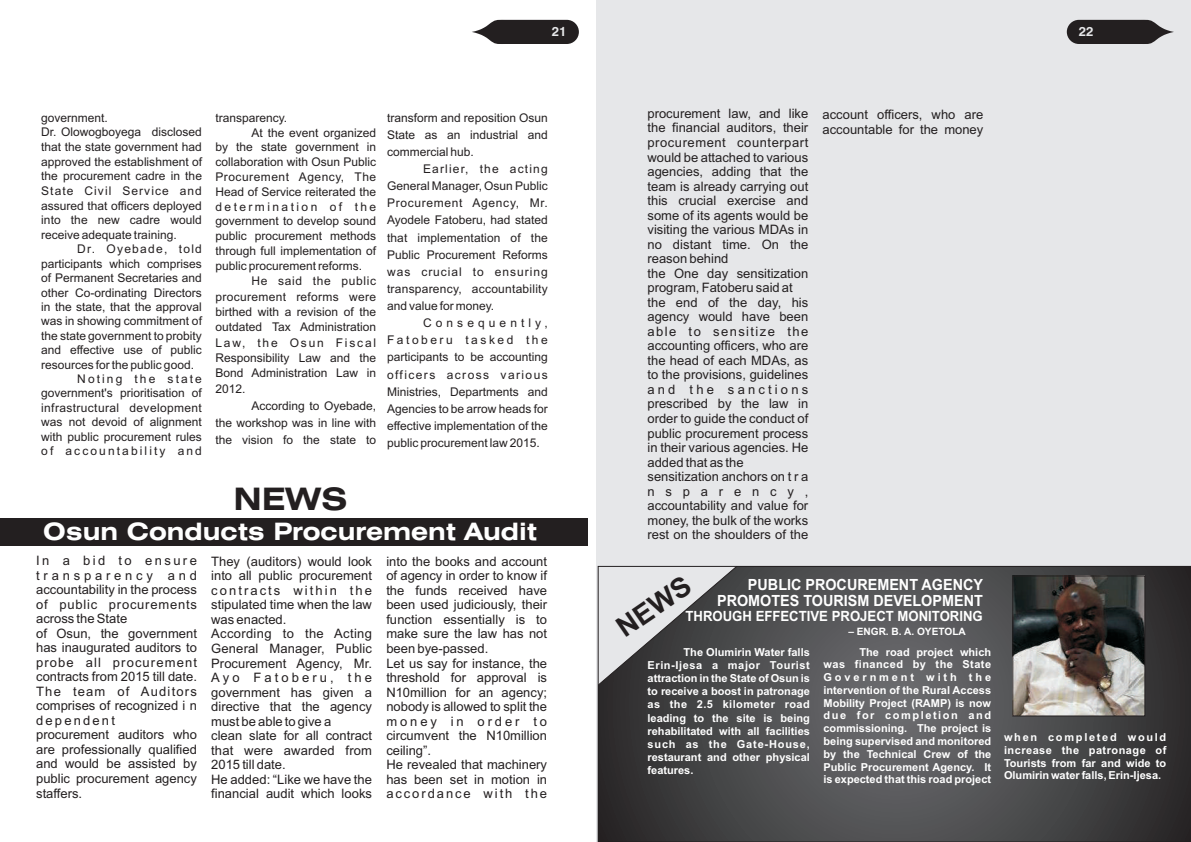
<style>
.page{position:relative;width:1191px;height:842px;background:#fff}
.page>*{position:absolute;margin:0;border:0;box-sizing:border-box;transform-origin:0 0}
.t1{font:700 expanded 31px "Swiss 721 BT";color:#231f20}
.t2{font:700 expanded 24px "Swiss 721 BT";color:#fff}
.t3{font:700 15.4px/16.2px "Arial";color:#fff;text-align:right;scale:.93 1}
.t4{font:700 14.1px "Arial";color:#fff;scale:.93 1}
.t5{font:13px/14.5px "Arial";color:#231f20}
.t6{font:700 13px "Swiss 721 BT";color:#e6e7e9}
.t7{font:12px/17.1px "Arial";color:#231f20;text-align:justify}
.t8{font:12px "Arial";letter-spacing:.175em;color:#231f20}
.t9{font:12px "Arial";letter-spacing:.03em;color:#231f20}
.t10{font:12px "Arial";letter-spacing:.025em;color:#231f20}
.t11{font:12px "Arial";letter-spacing:.04em;color:#231f20}
.t12{font:12px "Arial";letter-spacing:.205em;color:#231f20}
.t13{font:12px "Arial";letter-spacing:.155em;color:#231f20}
.t14{font:12px "Arial";letter-spacing:.105em;color:#231f20}
.t15{font:12px "Arial";letter-spacing:.055em;color:#231f20}
.t16{font:700 11px/12.8px "Arial";color:#fff;text-align:justify}
.t17{font:700 10.1px "Arial";color:#fff}
</style>
<div class="page">
<div style="left:595px;top:0;width:596px;height:842px;background:#e6e7e9"></div>
<svg style="left:1066px;top:19px;width:108px;height:25px"></svg>
<svg style="left:598px;top:566px;width:593px;height:276px;background:#4b4b4d"></svg>
<img style="left:1014px;top:578px;width:129px;height:136px">
<div style="left:1012px;top:576px;width:133px;height:140px;border:1px solid #231f20"></div>
<svg style="left:472px;top:19px;width:107px;height:25px;background:#4b4849"></svg>
<div style="left:0;top:518px;width:587px;height:27px;background:#231f20"></div>
<svg style="left:598px;top:566px;width:139px;height:120px"></svg>
<p class="t6" style="left:552px;top:26px;width:16px">21</p>
<p class="t6" style="left:1078px;top:26px;width:16px">22</p>
<p class="t7" style="left:41px;top:111px;width:162px;line-height:14.7px;text-align:left">government.<br>Dr. Olowogboyega disclosed that the state government had approved the establishment of the procurement cadre in the<br>State Civil Service and assured that officers deployed into the new cadre would receive adequate training.</p>
<p class="t14" style="left:77px;top:245px;width:126px">Dr. Oyebade, told</p>
<p class="t7" style="left:41px;top:256px;width:162px">participants which comprises</p>
<p class="t7" style="left:41px;top:271px;width:162px">of Permanent Secretaries and</p>
<p class="t7" style="left:41px;top:285px;width:162px">other Co-ordinating Directors</p>
<p class="t7" style="left:41px;top:299px;width:162px">in the state, that the approval</p>
<p class="t7" style="left:41px;top:314px;width:162px">was in showing commitment of</p>
<p class="t7" style="left:41px;top:328px;width:162px">the state government to probity</p>
<p class="t7" style="left:41px;top:343px;width:162px">and effective use of public</p>
<p class="t7" style="left:41px;top:357px;width:154px">resources for the public good.</p>
<p class="t8" style="left:77px;top:374px;width:126px">Noting the state</p>
<p class="t7" style="left:41px;top:386px;width:162px">government's prioritisation of</p>
<p class="t9" style="left:41px;top:403px;width:162px">infrastructural development</p>
<p class="t7" style="left:41px;top:415px;width:162px">was not devoid of alignment</p>
<p class="t7" style="left:41px;top:429px;width:162px">with public procurement rules</p>
<p class="t8" style="left:41px;top:446px;width:162px">of accountability and</p>
<p class="t7" style="left:215px;top:110px;width:73px">transparency.</p>
<p class="t7" style="left:251px;top:125px;width:126px">At the event organized</p>
<p class="t7" style="left:215px;top:140px;width:162px">by the state government in</p>
<p class="t7" style="left:215px;top:154px;width:162px">collaboration with Osun Public</p>
<p class="t11" style="left:215px;top:172px;width:162px">Procurement Agency, The</p>
<p class="t7" style="left:215px;top:184px;width:162px">Head of Service reiterated the</p>
<p class="t12" style="left:215px;top:202px;width:162px">determination of the</p>
<p class="t7" style="left:215px;top:214px;width:162px">government to develop sound</p>
<p class="t7" style="left:215px;top:228px;width:162px">public procurement methods</p>
<p class="t7" style="left:215px;top:243px;width:162px">through full implementation of</p>
<p class="t7" style="left:215px;top:258px;width:148px">public procurement reforms.</p>
<p class="t15" style="left:251px;top:276px;width:126px">He said the public</p>
<p class="t10" style="left:215px;top:292px;width:162px">procurement reforms were</p>
<p class="t7" style="left:215px;top:304px;width:162px">birthed with a revision of the</p>
<p class="t7" style="left:215px;top:320px;width:162px">outdated Tax Administration</p>
<p class="t13" style="left:215px;top:338px;width:162px">Law, the Osun Fiscal</p>
<p class="t7" style="left:215px;top:350px;width:162px">Responsibility Law and the</p>
<p class="t7" style="left:215px;top:366px;width:162px">Bond Administration Law in</p>
<p class="t7" style="left:215px;top:381px;width:32px">2012.</p>
<p class="t7" style="left:215px;top:398px;width:162px;text-indent:36px">According to Oyebade, the workshop was in line with the vision fo the state to</p>
<p class="t7" style="left:387px;top:110px;width:162px">transform and reposition Osun State as an industrial and commercial hub.</p>
<p class="t7" style="left:387px;top:161px;width:162px;text-indent:36px">Earlier, the acting General Manager, Osun Public Procurement Agency, Mr.<br>Ayodele Fatoberu, had stated that implementation of the Public Procurement Reforms was crucial to ensuring transparency, accountability and value for money.</p>
<p class="t7" style="left:387px;top:315px;width:162px;text-indent:36px">Consequently, Fatoberu tasked the participants to be accounting officers across various Ministries, Departments and Agencies to be arrow heads for effective implementation of the public procurement law 2015.</p>
<h1 class="t1" style="left:233px;top:487px;width:116px">NEWS</h1>
<h2 class="t2" style="left:43px;top:522px;width:495px">Osun Conducts Procurement Audit</h2>
<p class="t5" style="left:36px;top:554px;width:162px">In a bid to ensure transparency and accountability in the process of public procurements across the State<br>of Osun, the government has inaugurated auditors to probe all procurement contracts from 2015 till date.<br>The team of Auditors comprises of recognized i n d e p e n d e n t<br>procurement auditors who are professionally qualified and would be assisted by public procurement agency staffers.</p>
<p class="t5" style="left:211px;top:555px;width:162px">They (auditors) would look into all public procurement contracts within the stipulated time when the law was enacted.<br>According to the Acting<br>General Manager, Public<br>Procurement Agency, Mr.<br>Ayo Fatoberu, the government has given a directive that the agency must be able to give a<br>clean slate for all contract that were awarded from<br>2015 till date.<br>He added: “Like we have the financial audit which looks</p>
<p class="t5" style="left:386px;top:555px;width:162px">into the books and account of agency in order to know if the funds received have been used judiciously, their function essentially is to make sure the law has not been bye-passed.<br>Let us say for instance, the threshold for approval is<br>N10million for an agency; nobody is allowed to split the money in order to circumvent the N10million ceiling”.<br>He revealed that machinery has been set in motion in accordance with the</p>
<p class="t5" style="left:647px;top:107px;width:162px">procurement law, and like the financial auditors, their procurement counterpart would be attached to various agencies, adding that the team is already carrying out this crucial exercise and some of its agents would be visiting the various MDAs in no distant time. On the reason behind<br>the One day sensitization program, Fatoberu said at the end of the day, his agency would have been able to sensitize the accounting officers, who are the head of each MDAs, as to the provisions, guidelines and the sanctions prescribed by the law in order to guide the conduct of public procurement process in their various agencies. He added that as the sensitization anchors on t r a n s p a r e n c y , accountability and value for money, the bulk of the works rest on the shoulders of the</p>
<p class="t5" style="left:822px;top:109px;width:162px">account officers, who are accountable for the money</p>
<p class="t3" style="left:717px;top:578px;width:287px">PUBLIC PROCUREMENT AGENCY<br>PROMOTES TOURISM DEVELOPMENT</p>
<p class="t4" style="left:685px;top:610px;width:321px">THROUGH EFFECTIVE PROJECT MONITORING</p>
<p class="t17" style="left:848px;top:628px;width:119px">– ENGR. B. A. OYETOLA</p>
<p class="t16" style="left:647px;top:646px;width:164px;line-height:13.2px;text-indent:36px">The Olumirin Water falls Erin-Ijesa a major Tourist attraction in the State of Osun is to receive a boost in patronage as the 2.5 kilometer road leading to the site is being rehabilitated with all facilities such as the Gate-House, restaurant and other physical features.</p>
<p class="t16" style="left:823px;top:646px;width:169px;text-indent:36px">The road project which was financed by the State Government with the intervention of the Rural Access Mobility Project (RAMP) is now due for completion and commissioning. The project is being supervised and monitored by the Technical Crew of the Public Procurement Agency. It is expected that this road project</p>
<p class="t16" style="left:1004px;top:732px;width:164px">when completed would increase the patronage of Tourists from far and wide to Olumirin water falls, Erin-Ijesa.</p>
</div>
